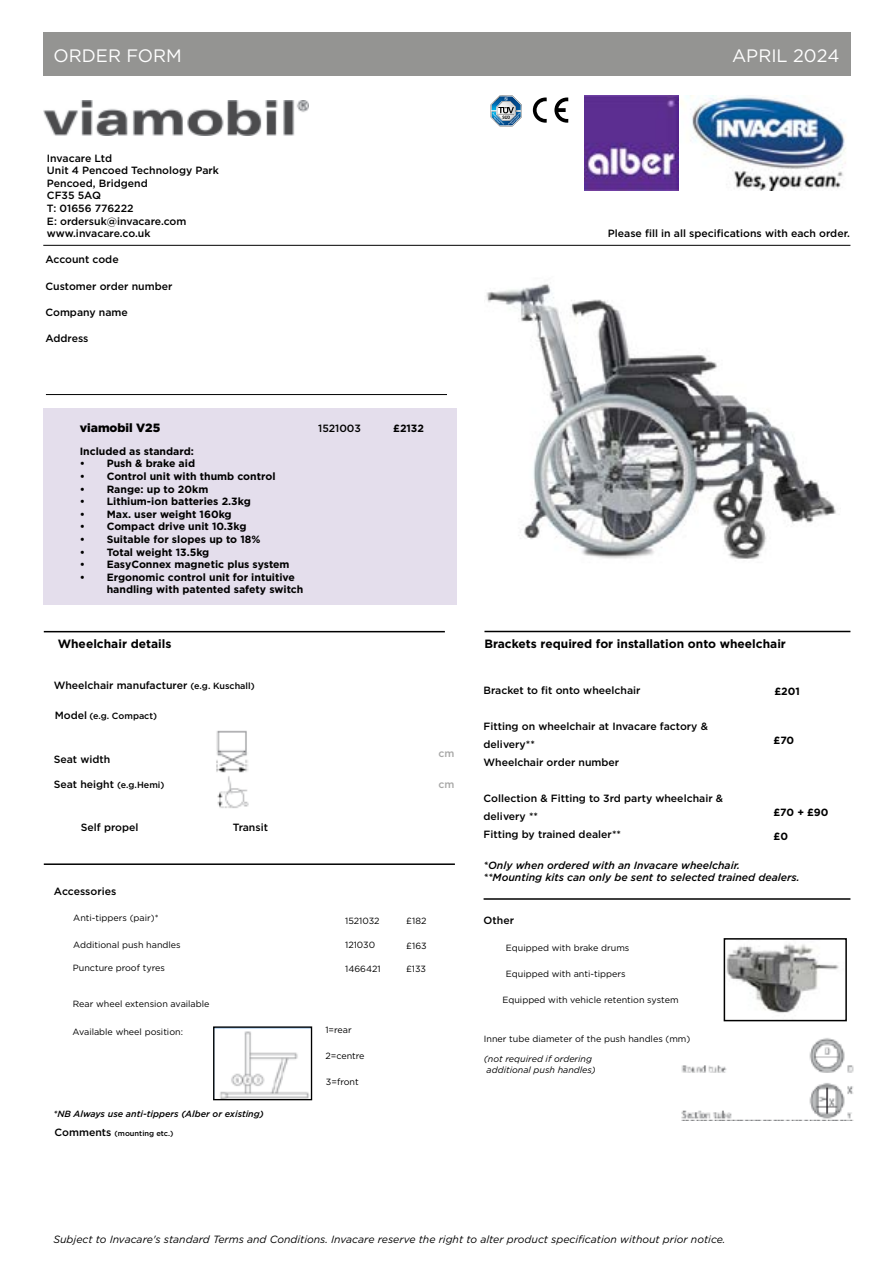
<style>
.page{position:relative;width:893px;height:1263px;background:#fff}
.page>*{position:absolute;margin:0;border:0;box-sizing:border-box;transform-origin:0 0}
.t1{font:18px "Gotham";color:#fff}
.t2{font:700 12px "Gotham";color:#000}
.t3{font:900 12px "Gotham";color:#000}
.t4{font:500 10.5px/12.6px "Gotham";color:#000}
.t5{font:700 10.5px/12.6px "Gotham";color:#000}
.t6{font:italic 10.5px "Gotham";color:#000}
.t7{font:italic 500 10.5px/12.6px "Gotham";color:#000}
.t8{font:500 10.5px "Gotham";color:#a8a8a7}
.t9{font:9px "Gotham";color:#000}
.t10{font:italic 9px/10.5px "Gotham";color:#000}
.t11{font:italic 500 9px "Gotham";color:#000}
.t12{font:500 9px "Gotham";color:#000}
.t13{font:500 7.5px "Gotham";color:#000}
.s1{font-size:9px}
.s2{font-size:10.5px}
</style>
<div class="page">
<div style="left:43px;top:32px;width:807px;height:44px;background:#949492"></div>
<img style="left:584px;top:96px;width:262px;height:94px">
<img style="left:44px;top:100px;width:264px;height:36px">
<svg style="left:491px;top:96px;width:31px;height:31px"></svg>
<svg style="left:533px;top:98px;width:14px;height:25px"></svg>
<svg style="left:554px;top:98px;width:14px;height:25px"></svg>
<hr style="left:44px;top:631px;width:401px;height:1px;background:#000">
<hr style="left:44px;top:863px;width:411px;height:2px;background:#000">
<hr style="left:43px;top:245px;width:807px;height:1px;background:#000">
<hr style="left:46px;top:394px;width:401px;height:1px;background:#000">
<img style="left:486px;top:284px;width:350px;height:275px">
<div style="left:43px;top:409px;width:414px;height:196px;background:#e4deec"></div>
<hr style="left:484px;top:631px;width:366px;height:1px;background:#000">
<hr style="left:484px;top:898px;width:366px;height:2px;background:#000">
<img style="left:215px;top:1028px;width:95px;height:70px">
<div style="left:213px;top:1026px;width:99px;height:74px;border:1px solid #000"></div>
<img style="left:681px;top:1038px;width:173px;height:35px">
<img style="left:727px;top:943px;width:112px;height:70px">
<div style="left:724px;top:938px;width:123px;height:83px;border:2px solid #000"></div>
<img style="left:217px;top:772px;width:32px;height:36px">
<img style="left:216px;top:730px;width:32px;height:42px">
<img style="left:681px;top:1083px;width:172px;height:37px">
<h1 class="t1" style="left:54px;top:44px;width:130px">ORDER FORM</h1>
<h1 class="t1" style="left:732px;top:44px;width:109px">APRIL 2024</h1>
<p class="t4" style="left:47px;top:151px;width:174px">Invacare Ltd<br>Unit 4 Pencoed Technology Park<br>Pencoed, Bridgend<br>CF35 5AQ<br>T: 01656 776222<br>E: ordersuk@invacare.com www.invacare.co.uk</p>
<p class="t4" style="left:45px;top:253px;width:75px">Account code</p>
<p class="t4" style="left:45px;top:279px;width:128px">Customer order number</p>
<p class="t4" style="left:45px;top:305px;width:84px">Company name</p>
<p class="t4" style="left:45px;top:332px;width:45px">Address</p>
<p class="t4" style="left:608px;top:227px;width:244px">Please fill in all specifications with each order.</p>
<p class="t3" style="left:80px;top:420px;width:82px">viamobil V25</p>
<p class="t4" style="left:318px;top:422px;width:44px">1521003</p>
<p class="t5" style="left:393px;top:422px;width:32px">£2132</p>
<p class="t5" style="left:80px;top:445px;width:116px">Included as standard:</p>
<p class="t5" style="left:80px;top:457px;width:117px">• Push &amp; brake aid</p>
<p class="t5" style="left:80px;top:470px;width:197px">• Control unit with thumb control</p>
<p class="t5" style="left:80px;top:482px;width:130px">• Range: up to 20km</p>
<p class="t5" style="left:80px;top:495px;width:173px">• Lithium-ion batteries 2.3kg</p>
<p class="t5" style="left:80px;top:508px;width:154px">• Max. user weight 160kg</p>
<p class="t5" style="left:80px;top:520px;width:168px">• Compact drive unit 10.3kg</p>
<p class="t5" style="left:80px;top:533px;width:182px">• Suitable for slopes up to 18%</p>
<p class="t5" style="left:80px;top:545px;width:131px">• Total weight 13.5kg</p>
<p class="t5" style="left:80px;top:558px;width:211px">• EasyConnex magnetic plus system</p>
<p class="t5" style="left:107px;top:571px;width:198px;text-indent:-27px">• Ergonomic control unit for intuitive handling with patented safety switch</p>
<p class="t2" style="left:58px;top:636px;width:115px">Wheelchair details</p>
<p class="t4" style="left:54px;top:679px;width:202px">Wheelchair manufacturer <span class="s1">(e.g. Kuschall)</span></p>
<p class="t12" style="left:55px;top:710px;width:104px"><span class="s2">Model</span> (e.g. Compact)</p>
<p class="t4" style="left:54px;top:753px;width:58px">Seat width</p>
<p class="t4" style="left:54px;top:778px;width:112px">Seat height <span class="s1">(e.g.Hemi)</span></p>
<p class="t4" style="left:81px;top:821px;width:59px">Self propel</p>
<p class="t4" style="left:233px;top:821px;width:37px">Transit</p>
<p class="t8" style="left:439px;top:746px;width:17px">cm</p>
<p class="t8" style="left:439px;top:777px;width:17px">cm</p>
<p class="t4" style="left:54px;top:884px;width:64px">Accessories</p>
<p class="t9" style="left:73px;top:912px;width:87px">Anti-tippers (pair)*</p>
<p class="t9" style="left:345px;top:915px;width:36px">1521032</p>
<p class="t9" style="left:406px;top:915px;width:22px">£182</p>
<p class="t9" style="left:73px;top:938px;width:109px">Additional push handles</p>
<p class="t9" style="left:345px;top:939px;width:32px">121030</p>
<p class="t9" style="left:406px;top:939px;width:22px">£163</p>
<p class="t9" style="left:73px;top:962px;width:94px">Puncture proof tyres</p>
<p class="t9" style="left:345px;top:963px;width:37px">1466421</p>
<p class="t9" style="left:406px;top:963px;width:22px">£133</p>
<p class="t9" style="left:73px;top:998px;width:138px">Rear wheel extension available</p>
<p class="t9" style="left:73px;top:1025px;width:112px">Available wheel position:</p>
<p class="t9" style="left:325px;top:1024px;width:28px">1=rear</p>
<p class="t9" style="left:325px;top:1050px;width:41px">2=centre</p>
<p class="t9" style="left:326px;top:1076px;width:34px">3=front</p>
<p class="t11" style="left:54px;top:1108px;width:212px">*NB Always use anti-tippers (Alber or existing)</p>
<p class="t13" style="left:55px;top:1128px;width:120px"><span class="s2">Comments</span> (mounting etc.)</p>
<p class="t2" style="left:484px;top:636px;width:303px">Brackets required for installation onto wheelchair</p>
<p class="t4" style="left:484px;top:684px;width:158px">Bracket to fit onto wheelchair</p>
<p class="t4" style="left:484px;top:717px;width:226px;line-height:18px">Fitting on wheelchair at Invacare factory &amp; delivery**<br>Wheelchair order number</p>
<p class="t4" style="left:484px;top:789px;width:241px;line-height:18px">Collection &amp; Fitting to 3rd party wheelchair &amp; delivery **<br>Fitting by trained dealer**</p>
<p class="t7" style="left:484px;top:858px;width:317px">*Only when ordered with an Invacare wheelchair. **Mounting kits can only be sent to selected trained dealers.</p>
<p class="t5" style="left:774px;top:685px;width:27px">£201</p>
<p class="t5" style="left:774px;top:733px;width:22px">£70</p>
<p class="t5" style="left:773px;top:806px;width:57px">£70 + £90</p>
<p class="t5" style="left:774px;top:830px;width:16px">£0</p>
<p class="t4" style="left:484px;top:913px;width:32px">Other</p>
<p class="t9" style="left:506px;top:941px;width:125px">Equipped with brake drums</p>
<p class="t9" style="left:506px;top:968px;width:121px">Equipped with anti-tippers</p>
<p class="t9" style="left:502px;top:994px;width:178px">Equipped with vehicle retention system</p>
<p class="t9" style="left:484px;top:1033px;width:208px">Inner tube diameter of the push handles (mm)</p>
<p class="t10" style="left:484px;top:1054px;width:113px">(not required if ordering additional push handles)</p>
<p class="t6" style="left:54px;top:1233px;width:673px">Subject to Invacare's standard Terms and Conditions. Invacare reserve the right to alter product specification without prior notice.</p>
</div>
